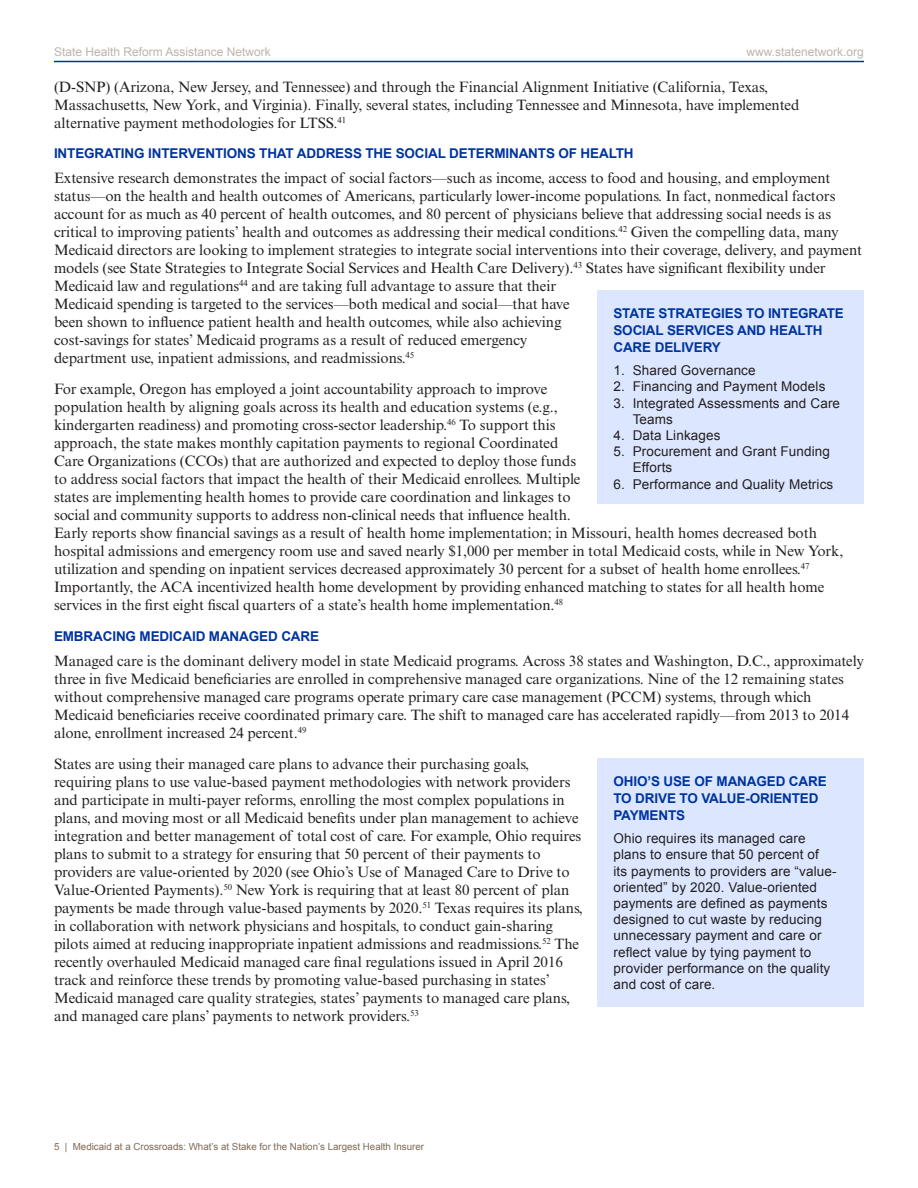
<style>
.page{position:relative;width:918px;height:1188px;background:#fff}
.page>*{position:absolute;margin:0;border:0;box-sizing:border-box;transform-origin:0 0}
.Body_Copy{font:15px/18px "Times New Roman MT Std";letter-spacing:-.005em;color:#231f20}
.t1{font:13.5px/16.2px "Arial";letter-spacing:.01em;color:#231f20}
.Subhead_Style_1{font:700 13.5px/16.8px "Arial";letter-spacing:-.01em;color:#00349e}
.t2{font:12px "Arial";color:#beb4aa}
.t3{font:9.75px "Arial";color:#7d6955}
</style>
<div class="page">
<hr style="left:54px;top:61px;width:810px;height:1px;background:#00349e">
<div style="left:598px;top:290px;width:266px;height:214px;background:#dce7ff"></div>
<div style="left:598px;top:758px;width:266px;height:249px;background:#dce7ff"></div>
<p class="t2" style="left:54px;top:44px;width:218px">State Health Reform Assistance Network</p>
<p class="t2" style="left:747px;top:44px;width:119px">www.statenetwork.org</p>
<p class="Body_Copy" style="left:54px;top:78px;width:747px">(D-SNP) (Arizona, New Jersey, and Tennessee) and through the Financial Alignment Initiative (California, Texas,<br>Massachusetts, New York, and Virginia). Finally, several states, including Tennessee and Minnesota, have implemented alternative payment methodologies for LTSS.<sup>41</sup></p>
<p class="Subhead_Style_1" style="left:54px;top:145px;width:581px">INTEGRATING INTERVENTIONS THAT ADDRESS THE SOCIAL DETERMINANTS OF HEALTH</p>
<p class="Body_Copy" style="left:54px;top:169px;width:810px">Extensive research demonstrates the impact of social factors—such as income, access to food and housing, and employment status—on the health and health outcomes of Americans, particularly lower-income populations. In fact, nonmedical factors account for as much as 40 percent of health outcomes, and 80 percent of physicians believe that addressing social needs is as critical to improving patients’ health and outcomes as addressing their medical conditions.<sup>42</sup> Given the compelling data, many Medicaid directors are looking to implement strategies to integrate social interventions into their coverage, delivery, and payment models (see State Strategies to Integrate Social Services and Health Care Delivery).<sup>43</sup> States have significant flexibility under Medicaid law and regulations<sup>44</sup> and are taking full advantage to assure that their<br>Medicaid spending is targeted to the services—both medical and social—that have<br>been shown to influence patient health and health outcomes, while also achieving<br>cost-savings for states’ Medicaid programs as a result of reduced emergency<br>department use, inpatient admissions, and readmissions.<sup>45</sup></p>
<p class="Body_Copy" style="left:54px;top:380px;width:791px">For example, Oregon has employed a joint accountability approach to improve<br>population health by aligning goals across its health and education systems (e.g.,<br>kindergarten readiness) and promoting cross-sector leadership.<sup>46</sup> To support this<br>approach, the state makes monthly capitation payments to regional Coordinated<br>Care Organizations (CCOs) that are authorized and expected to deploy those funds<br>to address social factors that impact the health of their Medicaid enrollees. Multiple<br>states are implementing health homes to provide care coordination and linkages to<br>social and community supports to address non-clinical needs that influence health.<br>Early reports show financial savings as a result of health home implementation; in Missouri, health homes decreased both hospital admissions and emergency room use and saved nearly $1,000 per member in total Medicaid costs, while in New York, utilization and spending on inpatient services decreased approximately 30 percent for a subset of health home enrollees.<sup>47<br></sup>Importantly, the ACA incentivized health home development by providing enhanced matching to states for all health home services in the first eight fiscal quarters of a state’s health home implementation.<sup>48</sup></p>
<p class="Subhead_Style_1" style="left:54px;top:628px;width:267px">EMBRACING MEDICAID MANAGED CARE</p>
<p class="Body_Copy" style="left:54px;top:651px;width:811px">Managed care is the dominant delivery model in state Medicaid programs. Across 38 states and Washington, D.C., approximately three in five Medicaid beneficiaries are enrolled in comprehensive managed care organizations. Nine of the 12 remaining states without comprehensive managed care programs operate primary care case management (PCCM) systems, through which Medicaid beneficiaries receive coordinated primary care. The shift to managed care has accelerated rapidly—from 2013 to 2014 alone, enrollment increased 24 percent.<sup>49</sup></p>
<p class="Body_Copy" style="left:54px;top:755px;width:531px">States are using their managed care plans to advance their purchasing goals, requiring plans to use value-based payment methodologies with network providers and participate in multi-payer reforms, enrolling the most complex populations in plans, and moving most or all Medicaid benefits under plan management to achieve integration and better management of total cost of care. For example, Ohio requires plans to submit to a strategy for ensuring that 50 percent of their payments to providers are value-oriented by 2020 (see Ohio’s Use of Managed Care to Drive to Value-Oriented Payments).<sup>50</sup> New York is requiring that at least 80 percent of plan payments be made through value-based payments by 2020.<sup>51</sup> Texas requires its plans, in collaboration with network physicians and hospitals, to conduct gain-sharing pilots aimed at reducing inappropriate inpatient admissions and readmissions.<sup>52</sup> The recently overhauled Medicaid managed care final regulations issued in April 2016 track and reinforce these trends by promoting value-based purchasing in states’ Medicaid managed care quality strategies, states’ payments to managed care plans, and managed care plans’ payments to network providers.<sup>53</sup></p>
<p class="Subhead_Style_1" style="left:613px;top:306px;width:232px">STATE STRATEGIES TO INTEGRATE<br>SOCIAL SERVICES AND HEALTH<br>CARE DELIVERY</p>
<p class="t1" style="left:613px;top:362px;width:144px">1. Shared Governance</p>
<p class="t1" style="left:613px;top:379px;width:214px">2. Financing and Payment Models</p>
<p class="t1" style="left:633px;top:395px;width:209px;text-indent:-19px">3. Integrated Assessments and Care<br>Teams</p>
<p class="t1" style="left:613px;top:427px;width:109px">4. Data Linkages</p>
<p class="t1" style="left:633px;top:443px;width:199px;text-indent:-19px">5. Procurement and Grant Funding<br>Efforts</p>
<p class="t1" style="left:613px;top:476px;width:221px">6. Performance and Quality Metrics</p>
<p class="Subhead_Style_1" style="left:613px;top:774px;width:215px">OHIO’S USE OF MANAGED CARE<br>TO DRIVE TO VALUE-ORIENTED<br>PAYMENTS</p>
<p class="t1" style="left:613px;top:830px;width:225px">Ohio requires its managed care plans to ensure that 50 percent of<br>its payments to providers are “value&shy;oriented” by 2020. Value-oriented payments are defined as payments designed to cut waste by reducing unnecessary payment and care or reflect value by tying payment to provider performance on the quality and cost of care.</p>
<p class="t3" style="left:54px;top:1140px;width:372px">5 | Medicaid at a Crossroads: What’s at Stake for the Nation’s Largest Health Insurer</p>
</div>
